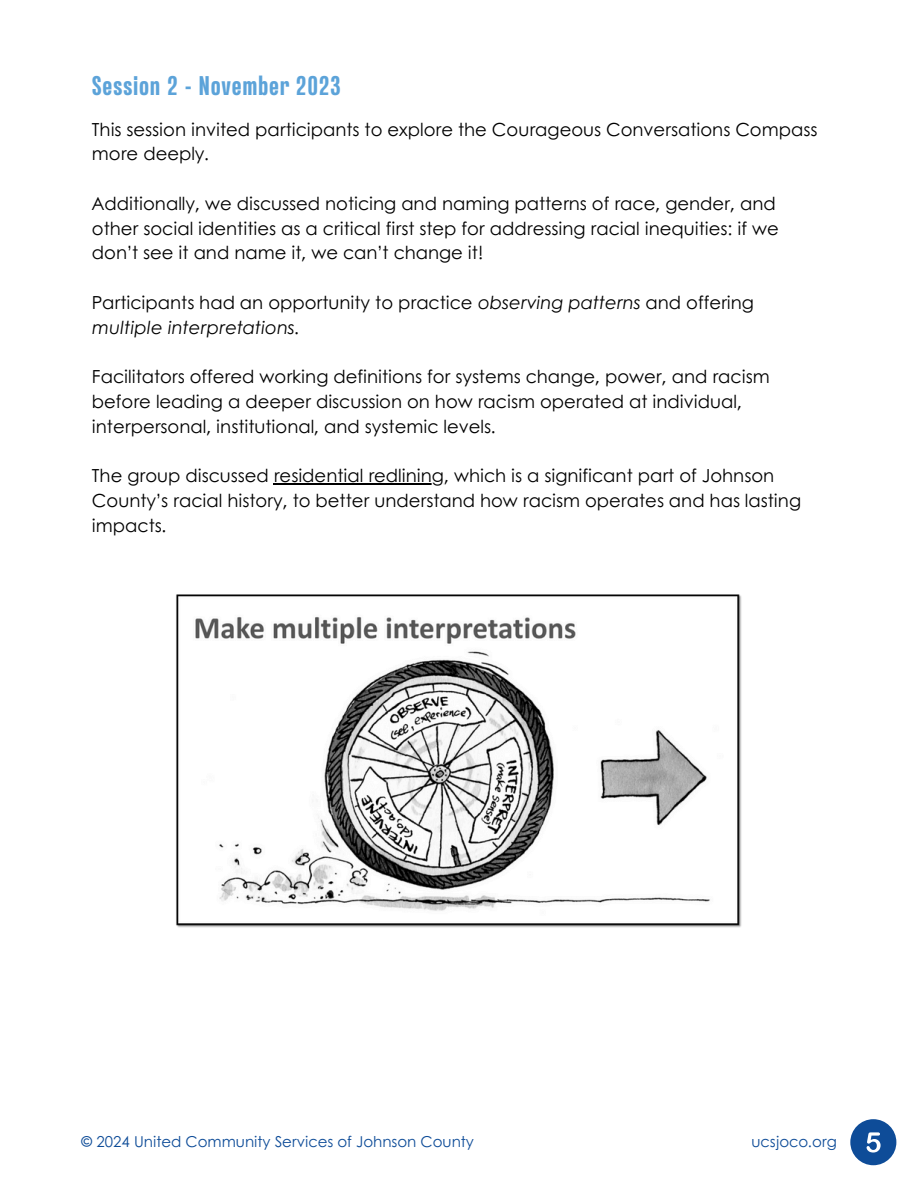
<style>
.page{position:relative;width:918px;height:1188px;background:#fff}
.page>*{position:absolute;margin:0;border:0;box-sizing:border-box;transform-origin:0 0}
.t1{font:800 27px "Naratif Condensed";letter-spacing:.025em;color:#5ca3d9}
.t2{font:18px/24.8px "Century Gothic";color:#000}
.t3{font:15px "Century Gothic";color:#0e4c98}
.s1{font-style:italic}
</style>
<div class="page">
<img style="left:176px;top:594px;width:566px;height:334px">
<div style="left:850px;top:1119px;width:46px;height:46px;background:#0e4c98;border-radius:50%"></div>
<svg style="left:867px;top:1132px;width:14px;height:21px"></svg>
<hr style="left:274px;top:483px;width:170px;height:1px;background:#000">
<p class="t1" style="left:92px;top:68px;width:251px">Session 2 - November 2023</p>
<h2 class="t2" style="left:92px;top:116px;width:727px">This session invited participants to explore the Courageous Conversations Compass more deeply.</h2>
<h2 class="t2" style="left:92px;top:190px;width:688px">Additionally, we discussed noticing and naming patterns of race, gender, and other social identities as a critical first step for addressing racial inequities: if we don’t see it and name it, we can’t change it!</h2>
<h2 class="t2" style="left:92px;top:289px;width:664px">Participants had an opportunity to practice <span class="s1">observing patterns</span> and offering <span class="s1">multiple interpretations</span>.</h2>
<h2 class="t2" style="left:92px;top:363px;width:679px">Facilitators offered working definitions for systems change, power, and racism before leading a deeper discussion on how racism operated at individual, interpersonal, institutional, and systemic levels.</h2>
<h2 class="t2" style="left:92px;top:462px;width:684px">The group discussed residential redlining, which is a significant part of Johnson</h2>
<p class="t2" style="left:92px;top:487px;width:711px">County’s racial history, to better understand how racism operates and has lasting impacts.</p>
<p class="t3" style="left:81px;top:1130px;width:394px">© 2024 United Community Services of Johnson County</p>
<p class="t3" style="left:752px;top:1130px;width:87px">ucsjoco.org</p>
</div>
